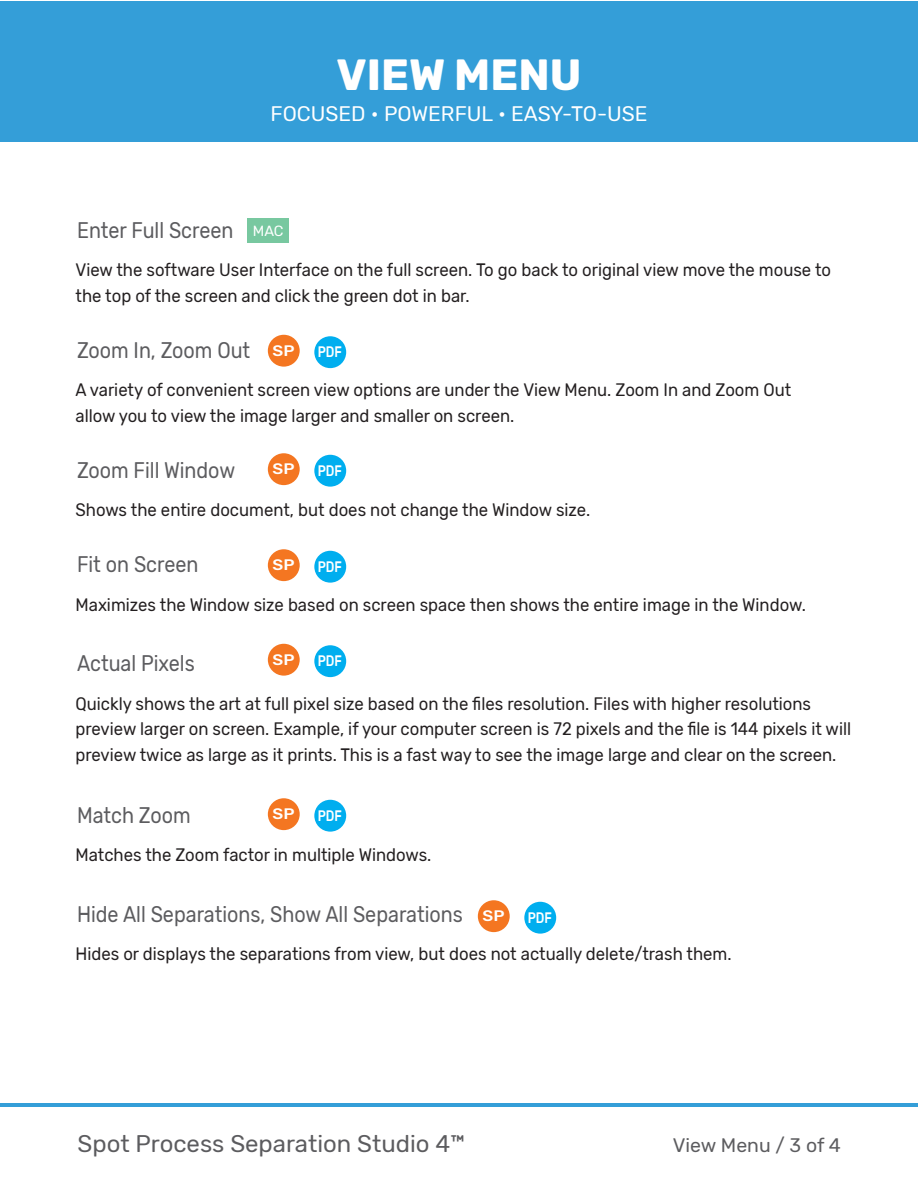
<style>
.page{position:relative;width:918px;height:1188px;background:#fff}
.page>*{position:absolute;margin:0;border:0;box-sizing:border-box;transform-origin:0 0}
.t1{font:700 43.5px "Rubik";color:#fff}
.t2{font:24px "Rubik";color:#5c5c5f}
.t3{font:22.5px "Rubik";color:#5c5c5f;scale:.88 1}
.t4{font:21px "Rubik";color:#fff}
.t5{font:19.5px "Rubik";color:#5c5c5f}
.t6{font:18px/25.5px "Rubik";color:#231f20;scale:.93 1}
.t7{font:500 15.15px "Rubik";color:#fff;scale:.81 1}
.t8{font:500 15.15px "Rubik";color:#fff;scale:1.11 1}
.t9{font:14.7px "Rubik";color:#fff}
</style>
<div class="page">
<div style="left:0;top:1px;width:918px;height:141px;background:#349ed8"></div>
<hr style="left:0;top:1103px;width:918px;height:4px;background:#349ed8">
<div style="left:268px;top:335px;width:32px;height:32px;background:#f47621;border-radius:50%"></div>
<div style="left:314px;top:336px;width:32px;height:32px;background:#00aeef;border-radius:50%"></div>
<div style="left:268px;top:453px;width:32px;height:32px;background:#f47621;border-radius:50%"></div>
<div style="left:314px;top:455px;width:32px;height:32px;background:#00aeef;border-radius:50%"></div>
<div style="left:268px;top:549px;width:32px;height:32px;background:#f47621;border-radius:50%"></div>
<div style="left:314px;top:551px;width:32px;height:32px;background:#00aeef;border-radius:50%"></div>
<div style="left:268px;top:644px;width:32px;height:32px;background:#f47621;border-radius:50%"></div>
<div style="left:314px;top:645px;width:32px;height:32px;background:#00aeef;border-radius:50%"></div>
<div style="left:268px;top:798px;width:32px;height:32px;background:#f47621;border-radius:50%"></div>
<div style="left:314px;top:800px;width:32px;height:32px;background:#00aeef;border-radius:50%"></div>
<div style="left:478px;top:900px;width:32px;height:32px;background:#f47621;border-radius:50%"></div>
<div style="left:524px;top:902px;width:32px;height:32px;background:#00aeef;border-radius:50%"></div>
<div style="left:247px;top:218px;width:42px;height:24px;background:#78c8a0"></div>
<p class="t1" style="left:337px;top:49px;width:246px">VIEW MENU</p>
<p class="t4" style="left:271px;top:102px;width:378px">FOCUSED • POWERFUL • EASY-TO-USE</p>
<p class="t3" style="left:77px;top:217px;width:179px">Enter Full Screen</p>
<p class="t9" style="left:253px;top:223px;width:32px">MAC</p>
<p class="t6" style="left:76px;top:258px;width:814px">View the software User Interface on the full screen. To go back to original view move the mouse to the top of the screen and click the green dot in bar.</p>
<p class="t3" style="left:77px;top:337px;width:198px">Zoom In, Zoom Out</p>
<p class="t8" style="left:273px;top:342px;width:21px">SP</p>
<p class="t7" style="left:318px;top:343px;width:31px">PDF</p>
<p class="t6" style="left:76px;top:378px;width:771px">A variety of convenient screen view options are under the View Menu. Zoom In and Zoom Out allow you to view the image larger and smaller on screen.</p>
<p class="t3" style="left:77px;top:457px;width:181px">Zoom Fill Window</p>
<p class="t8" style="left:273px;top:460px;width:21px">SP</p>
<p class="t7" style="left:318px;top:462px;width:31px">PDF</p>
<p class="t6" style="left:76px;top:498px;width:555px">Shows the entire document, but does not change the Window size.</p>
<p class="t3" style="left:77px;top:552px;width:140px">Fit on Screen</p>
<p class="t8" style="left:273px;top:556px;width:21px">SP</p>
<p class="t7" style="left:318px;top:558px;width:31px">PDF</p>
<p class="t6" style="left:76px;top:592px;width:787px">Maximizes the Window size based on screen space then shows the entire image in the Window.</p>
<p class="t3" style="left:77px;top:651px;width:135px">Actual Pixels</p>
<p class="t8" style="left:273px;top:651px;width:21px">SP</p>
<p class="t7" style="left:318px;top:652px;width:31px">PDF</p>
<p class="t6" style="left:76px;top:691px;width:835px">Quickly shows the art at full pixel size based on the files resolution. Files with higher resolutions preview larger on screen. Example, if your computer screen is 72 pixels and the file is 144 pixels it will preview twice as large as it prints. This is a fast way to see the image large and clear on the screen.</p>
<p class="t3" style="left:77px;top:802px;width:131px">Match Zoom</p>
<p class="t8" style="left:273px;top:805px;width:21px">SP</p>
<p class="t7" style="left:318px;top:807px;width:31px">PDF</p>
<p class="t6" style="left:76px;top:843px;width:384px">Matches the Zoom factor in multiple Windows.</p>
<p class="t3" style="left:77px;top:901px;width:440px">Hide All Separations, Show All Separations</p>
<p class="t8" style="left:483px;top:907px;width:21px">SP</p>
<p class="t7" style="left:528px;top:909px;width:31px">PDF</p>
<p class="t6" style="left:76px;top:942px;width:707px">Hides or displays the separations from view, but does not actually delete/trash them.</p>
<p class="t2" style="left:78px;top:1130px;width:389px">Spot Process Separation Studio 4™</p>
<p class="t5" style="left:673px;top:1134px;width:170px">View Menu / 3 of 4</p>
</div>
